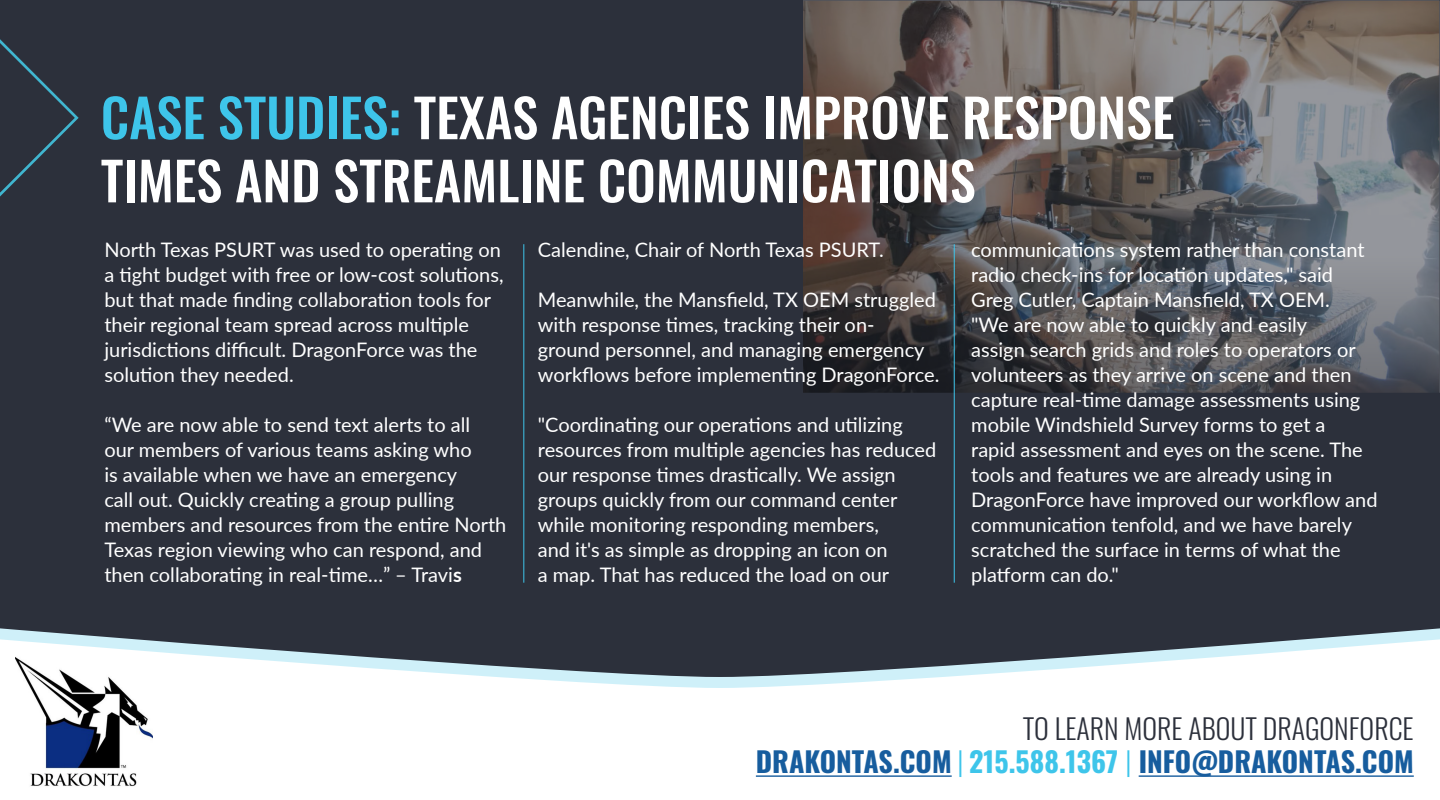
<style>
.page{position:relative;width:1440px;height:800px;background:#fff}
.page>*{position:absolute;margin:0;border:0;box-sizing:border-box;transform-origin:0 0}
.t1{font:500 52.6px/63.1px "Oswald";color:#fff}
.t2{font:700 28px "Oswald";color:#175d9e}
.t3{font:300 28px "Oswald";color:#2c303b}
.t4{font:20px/25px "Lato";color:#fff}
.s1{color:#3ec5ea}
.s2{font-weight:700}
.s3{font-weight:300;color:#3ec5ea}
</style>
<div class="page">
<img style="left:30px;top:688px;width:123px;height:99px">
<div style="left:0;top:0;width:1440px;height:677px;background:#2c303b"></div>
<img style="left:803px;top:1px;width:637px;height:391px">
<div style="left:0;top:37px;width:81px;height:161px;background:#2c303b"></div>
<hr style="left:756px;top:775px;width:196px;height:2px;background:#175d9e">
<hr style="left:1139px;top:775px;width:275px;height:2px;background:#175d9e">
<hr style="left:954px;top:244px;width:1px;height:339px;background:#3ec5ea">
<hr style="left:523px;top:244px;width:1px;height:339px;background:#3ec5ea">
<p class="t1" style="left:101px;top:90px;width:1075px"><span class="s1">CASE STUDIES:</span> TEXAS AGENCIES IMPROVE RESPONSE<br>TIMES AND STREAMLINE COMMUNICATIONS</p>
<p class="t4" style="left:104px;top:236px;width:401px">North Texas PSURT was used to operating on a tight budget with free or low-cost solutions, but that made finding collaboration tools for their regional team spread across multiple jurisdictions difficult. DragonForce was the solution they needed.</p>
<p class="t4" style="left:104px;top:411px;width:403px">“We are now able to send text alerts to all<br>our members of various teams asking who<br>is available when we have an emergency<br>call out. Quickly creating a group pulling members and resources from the entire North Texas region viewing who can respond, and then collaborating in real-time…” – Travi<span class="s2">s</span></p>
<p class="t4" style="left:538px;top:236px;width:347px">Calendine, Chair of North Texas PSURT.</p>
<p class="t4" style="left:538px;top:286px;width:403px">Meanwhile, the Mansfield, TX OEM struggled with response times, tracking their on&shy;ground personnel, and managing emergency workflows before implementing DragonForce.</p>
<p class="t4" style="left:538px;top:411px;width:400px">"Coordinating our operations and utilizing resources from multiple agencies has reduced our response times drastically. We assign groups quickly from our command center while monitoring responding members,<br>and it's as simple as dropping an icon on<br>a map. That has reduced the load on our</p>
<p class="t4" style="left:971px;top:236px;width:408px">communications system rather than constant radio check-ins for location updates," said Greg Cutler, Captain Mansfield, TX OEM.<br>"We are now able to quickly and easily<br>assign search grids and roles to operators or volunteers as they arrive on scene and then capture real-time damage assessments using mobile Windshield Survey forms to get a<br>rapid assessment and eyes on the scene. The tools and features we are already using in DragonForce have improved our workflow and communication tenfold, and we have barely scratched the surface in terms of what the platform can do."</p>
<p class="t3" style="left:1023px;top:703px;width:393px">TO LEARN MORE ABOUT DRAGONFORCE</p>
<p class="t2" style="left:756px;top:747px;width:659px">DRAKONTAS.COM <span class="s3">|</span> <span class="s1">215.588.1367</span> <span class="s3">|</span> INFO@DRAKONTAS.COM</p>
</div>
